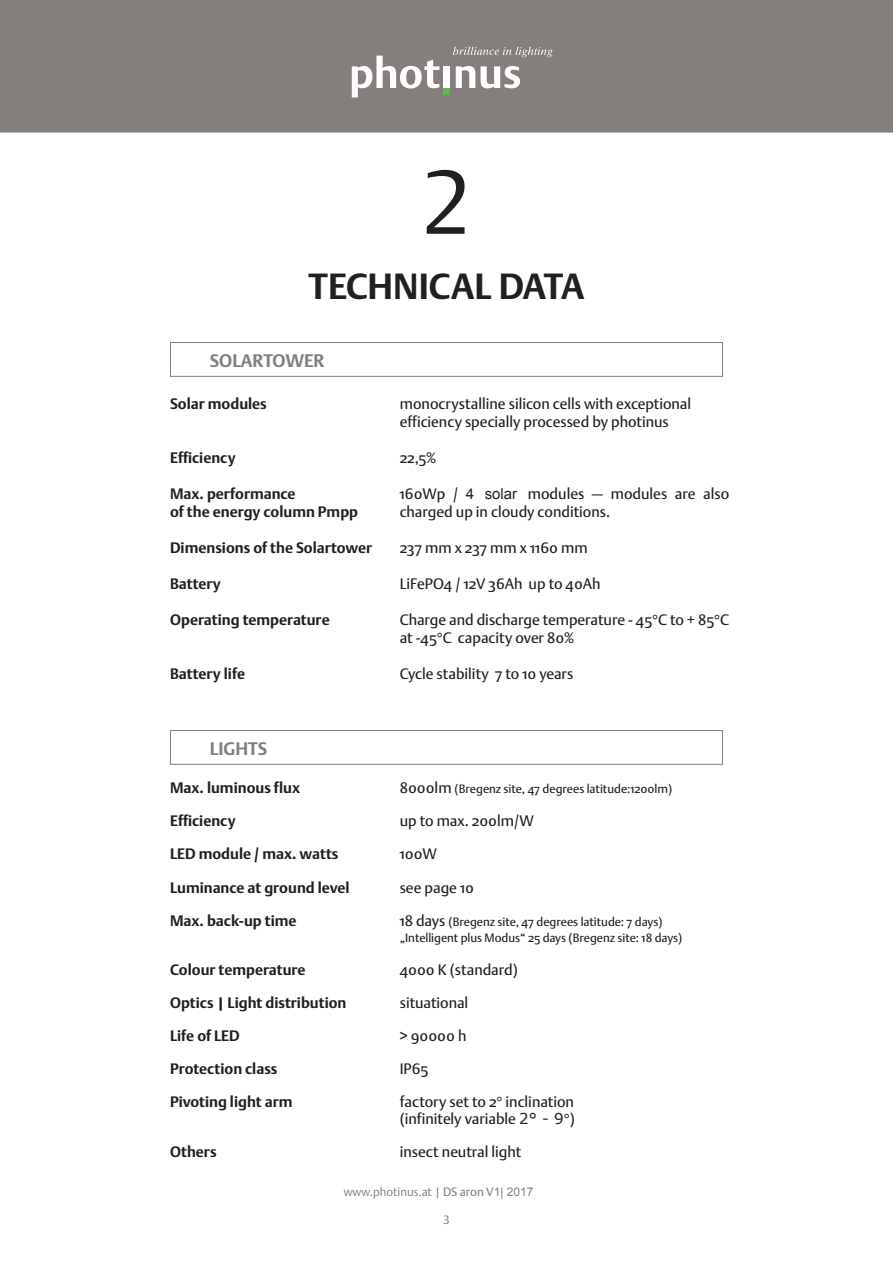
<style>
.page{position:relative;width:893px;height:1263px;background:#fff}
.page>*{position:absolute;margin:0;border:0;box-sizing:border-box;transform-origin:0 0}
.t1{font:300 89.1px "DTL Argo T";color:#231f20}
.t2{font:700 36px "DTL Argo ST";color:#231f20}
.t3{font:700 18px "DTL Argo ST";color:#847f7d}
.t4{font:15px/18px "DTL Argo ST";color:#231f20}
.t5{font:700 15px "DTL Argo ST";color:#231f20}
.t6{font:12px "DTL Argo ST";color:#231f20}
.t7{font:300 12px "DTL Argo T";color:#847f7d}
.s1{font-family:"Arial"}
.s2{font-size:15px}
.s3{font-family:"Verdana"}
.s4{font-family:"DTL Argo ST";font-weight:400}
.s5{font-family:"Arial";font-weight:400}
</style>
<div class="page">
<div style="left:0;top:0;width:893px;height:133px;background:#847f7d;border:2px solid #847f7d"></div>
<svg style="left:352px;top:47px;width:201px;height:50px"></svg>
<div style="left:170px;top:342px;width:553px;height:35px;border:1px solid #847f7d"></div>
<div style="left:170px;top:730px;width:553px;height:35px;border:1px solid #847f7d"></div>
<p class="t1" style="left:422px;top:149px;width:51px">2</p>
<p class="t2" style="left:309px;top:265px;width:277px">TECHNICAL DATA</p>
<p class="t3" style="left:210px;top:350px;width:116px">SOLARTOWER</p>
<p class="t5" style="left:170px;top:395px;width:98px">Solar modules</p>
<p class="t5" style="left:170px;top:449px;width:67px">Efficiency</p>
<p class="t5" style="left:170px;top:485px;width:127px">Max. performance</p>
<p class="t5" style="left:170px;top:503px;width:190px">of the energy column Pmpp</p>
<p class="t5" style="left:170px;top:539px;width:204px">Dimensions of the Solartower</p>
<p class="t5" style="left:170px;top:575px;width:52px">Battery</p>
<p class="t5" style="left:170px;top:611px;width:161px">Operating temperature</p>
<p class="t5" style="left:170px;top:665px;width:77px">Battery life</p>
<p class="t3" style="left:210px;top:738px;width:59px">LIGHTS</p>
<p class="t5" style="left:170px;top:779px;width:131px">Max. luminous flux</p>
<p class="t5" style="left:170px;top:812px;width:67px">Efficiency</p>
<p class="t5" style="left:170px;top:845px;width:170px">LED module / max. watts</p>
<p class="t5" style="left:170px;top:878px;width:181px">Luminance at ground level</p>
<p class="t5" style="left:170px;top:911px;width:128px">Max. back-up time</p>
<p class="t5" style="left:170px;top:961px;width:137px">Colour temperature</p>
<p class="t5" style="left:170px;top:994px;width:178px">Optics | Light distribution</p>
<p class="t5" style="left:170px;top:1027px;width:71px">Life of LED</p>
<p class="t5" style="left:170px;top:1060px;width:109px">Protection class</p>
<p class="t5" style="left:170px;top:1093px;width:124px">Pivoting light arm</p>
<p class="t5" style="left:170px;top:1142px;width:48px">Others</p>
<p class="t4" style="left:400px;top:395px;width:293px">monocrystalline silicon cells with exceptional</p>
<p class="t4" style="left:400px;top:413px;width:271px">efficiency specially processed by photinus</p>
<p class="t4" style="left:400px;top:449px;width:38px">22,5%</p>
<p class="t4" style="left:400px;top:485px;width:331px">160Wp / <span class="s1">4 solar</span> modules — modules are also charged up in cloudy conditions.</p>
<p class="t4" style="left:400px;top:539px;width:190px">237 mm x 237 mm x 1160 mm</p>
<p class="t4" style="left:400px;top:575px;width:203px">LiFePO4 / 12V 36Ah up to 40Ah</p>
<p class="t4" style="left:400px;top:611px;width:331px">Charge and discharge temperature - 45°C to + 85°C</p>
<p class="t4" style="left:400px;top:629px;width:176px">at -45°C capacity over 80%</p>
<p class="t4" style="left:400px;top:665px;width:175px">Cycle stability 7 to 10 years</p>
<p class="t6" style="left:400px;top:782px;width:274px"><span class="s2">8000lm</span> (Bregenz site, 47 degrees latitude:1200lm)</p>
<p class="t4" style="left:400px;top:812px;width:136px">up to max. 200lm/W</p>
<p class="t4" style="left:400px;top:845px;width:39px">100W</p>
<p class="t4" style="left:400px;top:878px;width:76px">see page 10</p>
<p class="t6" style="left:400px;top:914px;width:264px"><span class="s2">18 days</span> (Bregenz site, 47 degrees latitude: 7 days)</p>
<p class="t6" style="left:400px;top:930px;width:284px">„Intelligent plus Modus“ 25 days (Bregenz site: 18 days)</p>
<p class="t4" style="left:400px;top:960px;width:120px">4000 K (standard)</p>
<p class="t4" style="left:400px;top:993px;width:70px">situational</p>
<p class="t4" style="left:400px;top:1026px;width:68px">&gt; 90000 h</p>
<p class="t4" style="left:400px;top:1059px;width:30px">IP65</p>
<p class="t4" style="left:400px;top:1092px;width:176px">factory set to 2° inclination</p>
<p class="t4" style="left:400px;top:1109px;width:177px">(infinitely variable <span class="s3">2° - 9</span>°)</p>
<p class="t4" style="left:400px;top:1142px;width:123px">insect neutral light</p>
<p class="t7" style="left:344px;top:1184px;width:191px">www.photinus.at | <span class="s4">DS aron V</span><span class="s5">1| 2017</span></p>
<p class="t7" style="left:443px;top:1212px;width:8px">3</p>
</div>
